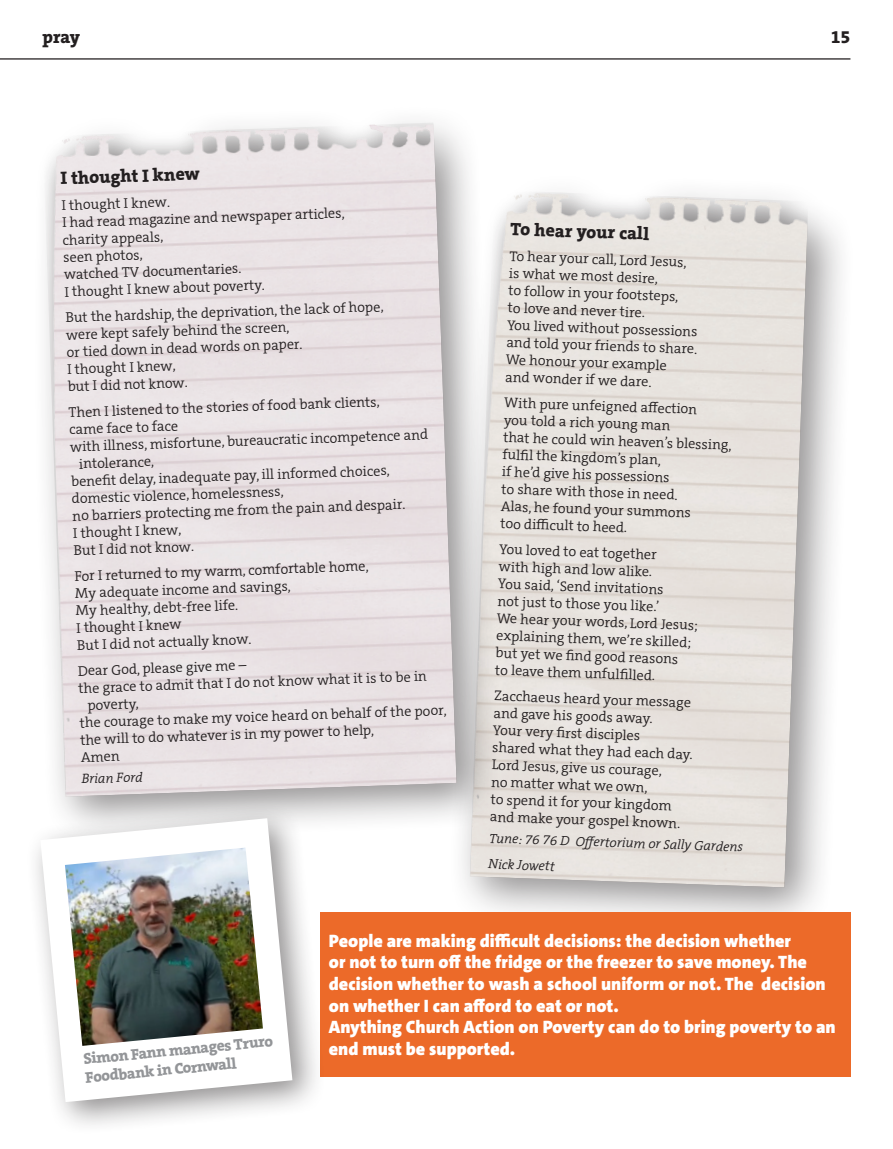
<style>
.page{position:relative;width:893px;height:1149px;background:#fff}
.page>*{position:absolute;margin:0;border:0;box-sizing:border-box;transform-origin:0 0}
.Tickertape_text__sto{font:900 18px/21.6px "The Sans C5";color:#fff}
.Subhead_serif__heavy{font:800 18px "The Serif C5";letter-spacing:-.01em;color:#231f20}
.Polaroid_caption{font:800 15.6px/18.9px "The Serif C5";color:#939598}
.Prayer{font:300 14.25px/17.2px "The Serif C5";color:#231f20}
.Prayer_or_poem__new{font:300 14.25px "The Serif C5";color:#231f20}
.Source{font:italic 300 13.5px "The Serif C5";color:#231f20}
</style>
<div class="page">
<hr style="left:0;top:58px;width:850px;height:2px;background:#231f20">
<div style="left:448px;top:171px;width:408px;height:764px;background:#231f20;opacity:.5"></div>
<img style="left:470px;top:190px;width:338px;height:697px">
<div style="left:32px;top:105px;width:471px;height:737px;background:#231f20;opacity:.5"></div>
<img style="left:43px;top:122px;width:414px;height:674px">
<div style="left:320px;top:911px;width:530px;height:165px;background:#ec6a29"></div>
<div style="left:25px;top:803px;width:301px;height:332px;background:#231f20;opacity:.5"></div>
<svg style="left:40px;top:818px;width:252px;height:283px"></svg>
<img style="left:65px;top:847px;width:198px;height:198px">
<p class="Subhead_serif__heavy" style="left:43px;top:25px;width:39px">pray</p>
<p class="Subhead_serif__heavy" style="left:831px;top:25px;width:21px">15</p>
<p class="Subhead_serif__heavy" style="left:60px;top:167px;width:141px;rotate:-2deg">I thought I knew</p>
<p class="Prayer_or_poem__new" style="left:61px;top:196px;width:110px;rotate:-2deg">I thought I knew.</p>
<p class="Prayer" style="left:62px;top:214px;width:284px;rotate:-2deg">I had read magazine and newspaper articles,</p>
<p class="Prayer" style="left:62px;top:231px;width:102px;rotate:-2deg">charity appeals,</p>
<p class="Prayer" style="left:63px;top:248px;width:81px;rotate:-2deg">seen photos,</p>
<p class="Prayer" style="left:64px;top:266px;width:179px;rotate:-2deg">watched TV documentaries.</p>
<p class="Prayer" style="left:64px;top:283px;width:202px;rotate:-2deg">I thought I knew about poverty.</p>
<p class="Prayer_or_poem__new" style="left:65px;top:308px;width:320px;rotate:-2deg">But the hardship, the deprivation, the lack of hope,</p>
<p class="Prayer" style="left:66px;top:326px;width:225px;rotate:-2deg">were kept safely behind the screen,</p>
<p class="Prayer" style="left:66px;top:343px;width:237px;rotate:-2deg">or tied down in dead words on paper.</p>
<p class="Prayer" style="left:67px;top:360px;width:110px;rotate:-2deg">I thought I knew,</p>
<p class="Prayer" style="left:68px;top:378px;width:121px;rotate:-2deg">but I did not know.</p>
<p class="Prayer_or_poem__new" style="left:68px;top:403px;width:312px;rotate:-2deg">Then I listened to the stories of food bank clients,</p>
<p class="Prayer" style="left:69px;top:421px;width:110px;rotate:-2deg">came face to face</p>
<p class="Prayer" style="left:78px;top:438px;width:351px;text-indent:-9px;rotate:-2deg">with illness, misfortune, bureaucratic incompetence and intolerance,</p>
<p class="Prayer" style="left:71px;top:472px;width:320px;rotate:-2deg">benefi t delay, inadequate pay, ill informed choices,</p>
<p class="Prayer" style="left:72px;top:490px;width:213px;rotate:-2deg">domestic violence, homelessness,</p>
<p class="Prayer" style="left:72px;top:507px;width:335px;rotate:-2deg">no barriers protecting me from the pain and despair.</p>
<p class="Prayer" style="left:73px;top:524px;width:110px;rotate:-2deg">I thought I knew,</p>
<p class="Prayer" style="left:73px;top:541px;width:122px;rotate:-2deg">But I did not know.</p>
<p class="Prayer_or_poem__new" style="left:74px;top:566px;width:296px;rotate:-2deg">For I returned to my warm, comfortable home,</p>
<p class="Prayer" style="left:75px;top:584px;width:217px;rotate:-2deg">My adequate income and savings,</p>
<p class="Prayer" style="left:75px;top:602px;width:164px;rotate:-2deg">My healthy, debt-free life.</p>
<p class="Prayer" style="left:76px;top:619px;width:107px;rotate:-2deg">I thought I knew</p>
<p class="Prayer" style="left:77px;top:636px;width:176px;rotate:-2deg">But I did not actually know.</p>
<p class="Prayer_or_poem__new" style="left:78px;top:661px;width:170px;rotate:-2deg">Dear God, please give me –</p>
<p class="Prayer" style="left:87px;top:679px;width:342px;text-indent:-9px;rotate:-2deg">the grace to admit that I do not know what it is to be in poverty,</p>
<p class="Prayer" style="left:79px;top:714px;width:369px;rotate:-2deg">the courage to make my voice heard on behalf of the poor,</p>
<p class="Prayer" style="left:80px;top:731px;width:295px;rotate:-2deg">the will to do whatever is in my power to help,</p>
<p class="Prayer" style="left:81px;top:748px;width:40px;rotate:-2deg">Amen</p>
<p class="Source" style="left:81px;top:769px;width:63px;rotate:-2deg">Brian Ford</p>
<p class="Subhead_serif__heavy" style="left:511px;top:217px;width:140px;rotate:2deg">To hear your call</p>
<p class="Prayer_or_poem__new" style="left:510px;top:247px;width:179px;rotate:2deg">To hear your call, Lord Jesus,</p>
<p class="Prayer" style="left:509px;top:264px;width:151px;rotate:2deg">is what we most desire,</p>
<p class="Prayer" style="left:509px;top:282px;width:172px;rotate:2deg">to follow in your footsteps,</p>
<p class="Prayer" style="left:508px;top:299px;width:139px;rotate:2deg">to love and never tire.</p>
<p class="Prayer" style="left:507px;top:316px;width:192px;rotate:2deg">You lived without possessions</p>
<p class="Prayer" style="left:507px;top:333px;width:192px;rotate:2deg">and told your friends to share.</p>
<p class="Prayer" style="left:506px;top:351px;width:162px;rotate:2deg">We honour your example</p>
<p class="Prayer" style="left:506px;top:368px;width:148px;rotate:2deg">and wonder if we dare.</p>
<p class="Prayer_or_poem__new" style="left:505px;top:393px;width:194px;rotate:2deg">With pure unfeigned aff ection</p>
<p class="Prayer" style="left:504px;top:411px;width:168px;rotate:2deg">you told a rich young man</p>
<p class="Prayer" style="left:504px;top:428px;width:230px;rotate:2deg">that he could win heaven’s blessing,</p>
<p class="Prayer" style="left:503px;top:445px;width:160px;rotate:2deg">fulfi l the kingdom’s plan,</p>
<p class="Prayer" style="left:502px;top:463px;width:169px;rotate:2deg">if he’d give his possessions</p>
<p class="Prayer" style="left:502px;top:480px;width:178px;rotate:2deg">to share with those in need.</p>
<p class="Prayer" style="left:501px;top:497px;width:192px;rotate:2deg">Alas, he found your summons</p>
<p class="Prayer" style="left:501px;top:514px;width:129px;rotate:2deg">too diffi cult to heed.</p>
<p class="Prayer_or_poem__new" style="left:500px;top:539px;width:159px;rotate:2deg">You loved to eat together</p>
<p class="Prayer" style="left:499px;top:557px;width:155px;rotate:2deg">with high and low alike.</p>
<p class="Prayer" style="left:498px;top:575px;width:167px;rotate:2deg">You said, ‘Send invitations</p>
<p class="Prayer" style="left:498px;top:592px;width:163px;rotate:2deg">not just to those you like.’</p>
<p class="Prayer" style="left:497px;top:609px;width:203px;rotate:2deg">We hear your words, Lord Jesus;</p>
<p class="Prayer" style="left:497px;top:626px;width:197px;rotate:2deg">explaining them, we’re skilled;</p>
<p class="Prayer" style="left:496px;top:644px;width:184px;rotate:2deg">but yet we fi nd good reasons</p>
<p class="Prayer" style="left:495px;top:661px;width:162px;rotate:2deg">to leave them unfulfi lled.</p>
<p class="Prayer_or_poem__new" style="left:495px;top:686px;width:198px;rotate:2deg">Zacchaeus heard your message</p>
<p class="Prayer" style="left:494px;top:704px;width:161px;rotate:2deg">and gave his goods away.</p>
<p class="Prayer" style="left:493px;top:721px;width:149px;rotate:2deg">Your very fi rst disciples</p>
<p class="Prayer" style="left:493px;top:738px;width:202px;rotate:2deg">shared what they had each day.</p>
<p class="Prayer" style="left:492px;top:756px;width:172px;rotate:2deg">Lord Jesus, give us courage,</p>
<p class="Prayer" style="left:491px;top:773px;width:158px;rotate:2deg">no matter what we own,</p>
<p class="Prayer" style="left:491px;top:790px;width:183px;rotate:2deg">to spend it for your kingdom</p>
<p class="Prayer" style="left:490px;top:807px;width:192px;rotate:2deg">and make your gospel known.</p>
<p class="Source" style="left:490px;top:829px;width:255px;rotate:2deg">Tune: 76 76 D Offertorium or Sally Gardens</p>
<p class="Source" style="left:489px;top:854px;width:68px;rotate:2deg">Nick Jowett</p>
<p class="Polaroid_caption" style="left:83px;top:1048px;width:192px;rotate:-5deg">Simon Fann manages Truro<br>Foodbank in Cornwall</p>
<p class="Tickertape_text__sto" style="left:329px;top:929px;width:498px">People are making difficult decisions: the decision whether<br>or not to turn off the fridge or the freezer to save money. The decision whether to wash a school uniform or not. The decision on whether I can afford to eat or not.</p>
<p class="Tickertape_text__sto" style="left:329px;top:1016px;width:508px">Anything Church Action on Poverty can do to bring poverty to an end must be supported.</p>
</div>
